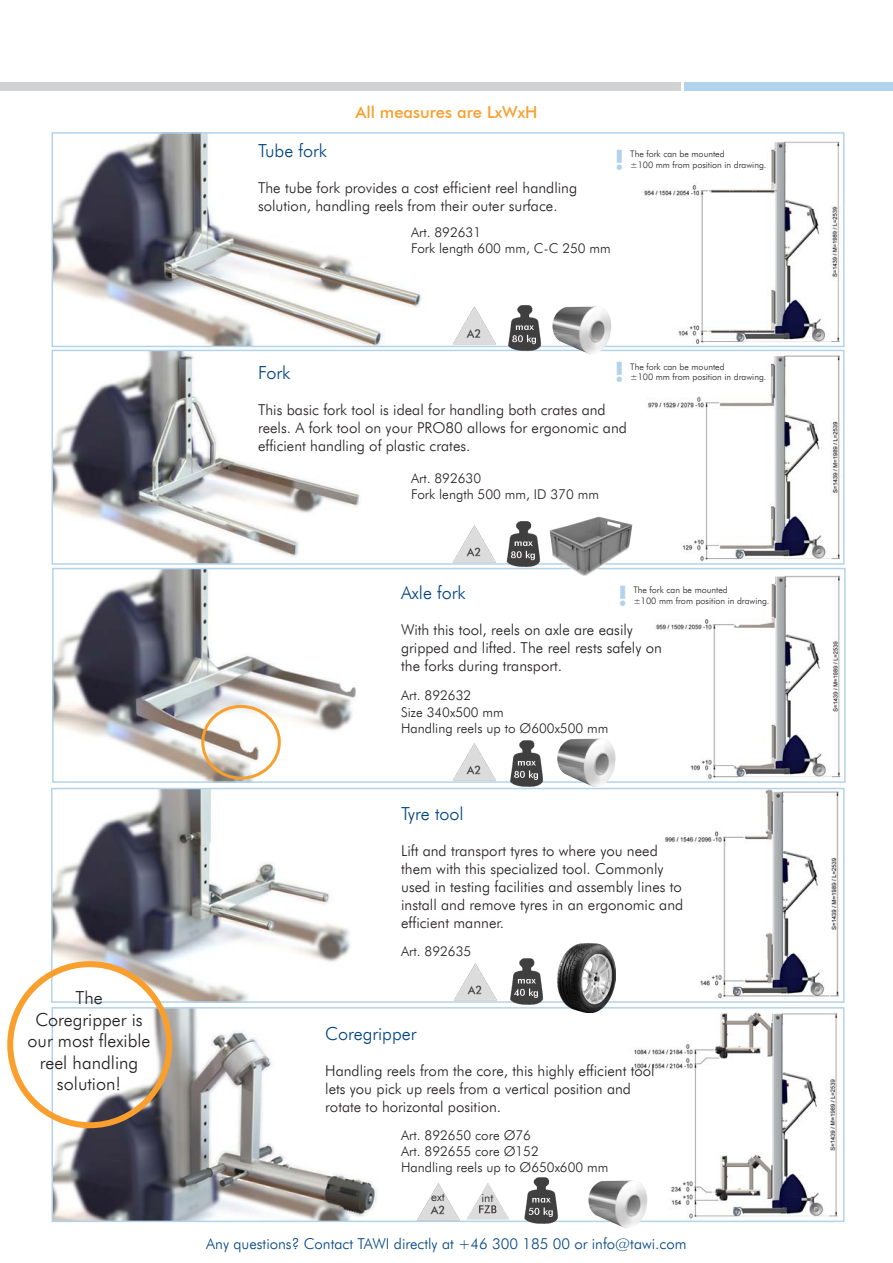
<style>
.page{position:relative;width:893px;height:1263px;background:#fff}
.page>*{position:absolute;margin:0;border:0;box-sizing:border-box;transform-origin:0 0}
.t1{font:700 27px "Futura BT";color:#b3d3ec}
.t2{font:300 18px/21.6px "Futura BT";color:#231f20;text-align:center}
.t3{font:300 18px "Futura BT";color:#004583}
.t4{font:500 16.5px "Futura BT";color:#f99f2d}
.t5{font:300 15px/18px "Futura BT";color:#231f20}
.t6{font:300 15px "Futura BT";color:#004583}
.t7{font:300 13.5px "Futura BT";color:#231f20}
.t8{font:300 12px "Futura BT";color:#231f20}
.t9{font:300 9px "Futura BT";color:#231f20}
</style>
<div class="page">
<img style="left:648px;top:353px;width:197px;height:208px">
<img style="left:54px;top:353px;width:307px;height:209px">
<div style="left:51px;top:350px;width:793px;height:215px;border:2px solid #b3d3ec"></div>
<img style="left:656px;top:575px;width:185px;height:204px">
<img style="left:55px;top:571px;width:301px;height:209px">
<div style="left:52px;top:568px;width:794px;height:215px;border:2px solid #b3d3ec"></div>
<img style="left:633px;top:1012px;width:205px;height:207px">
<img style="left:54px;top:1010px;width:323px;height:209px">
<div style="left:51px;top:1007px;width:793px;height:215px;border:2px solid #b3d3ec"></div>
<img style="left:664px;top:791px;width:175px;height:207px">
<img style="left:54px;top:791px;width:296px;height:209px">
<div style="left:51px;top:788px;width:793px;height:215px;border:2px solid #b3d3ec"></div>
<img style="left:643px;top:138px;width:202px;height:207px">
<img style="left:54px;top:135px;width:368px;height:209px">
<div style="left:51px;top:132px;width:793px;height:215px;border:2px solid #b3d3ec"></div>
<div style="left:684px;top:83px;width:209px;height:8px;background:#b3d3ec"></div>
<div style="left:0;top:83px;width:681px;height:8px;background:#d1d2d4"></div>
<img style="left:557px;top:943px;width:58px;height:69px">
<img style="left:543px;top:306px;width:90px;height:49px">
<img style="left:573px;top:1173px;width:96px;height:56px">
<img style="left:545px;top:738px;width:93px;height:53px">
<div style="left:201px;top:705px;width:80px;height:75px;border:3px solid #f99f2d;border-radius:50%"></div>
<div style="left:7px;top:961px;width:165px;height:167px;border:6px solid #f99f2d;border-radius:50%"></div>
<img style="left:548px;top:516px;width:85px;height:60px">
<img style="left:447px;top:306px;width:48px;height:47px">
<img style="left:447px;top:525px;width:51px;height:46px">
<img style="left:447px;top:743px;width:50px;height:47px">
<img style="left:449px;top:963px;width:48px;height:47px">
<img style="left:411px;top:1183px;width:51px;height:39px">
<img style="left:462px;top:1183px;width:50px;height:39px">
<img style="left:495px;top:305px;width:48px;height:48px">
<img style="left:498px;top:521px;width:44px;height:50px">
<img style="left:497px;top:740px;width:48px;height:51px">
<img style="left:512px;top:1177px;width:48px;height:47px">
<img style="left:497px;top:958px;width:48px;height:52px">
<p class="t2" style="left:28px;top:986px;width:124px">The<br>Coregripper is our most flexible reel handling solution!</p>
<p class="t4" style="left:355px;top:103px;width:184px">All measures are LxWxH</p>
<p class="t3" style="left:258px;top:140px;width:71px">Tube fork</p>
<p class="t5" style="left:258px;top:179px;width:321px">The tube fork provides a cost efficient reel handling solution, handling reels from their outer surface.</p>
<p class="t1" style="left:615px;top:144px;width:11px">!</p>
<p class="t9" style="left:630px;top:159px;width:138px">±100 mm from position in drawing.</p>
<p class="t9" style="left:630px;top:148px;width:96px">The fork can be mounted</p>
<p class="t7" style="left:411px;top:224px;width:72px">Art. 892631</p>
<p class="t7" style="left:411px;top:240px;width:201px">Fork length 600 mm, C-C 250 mm</p>
<p class="t1" style="left:615px;top:356px;width:11px">!</p>
<p class="t9" style="left:630px;top:372px;width:138px">±100 mm from position in drawing.</p>
<p class="t9" style="left:630px;top:361px;width:96px">The fork can be mounted</p>
<p class="t3" style="left:258px;top:362px;width:34px">Fork</p>
<p class="t5" style="left:258px;top:401px;width:370px">This basic fork tool is ideal for handling both crates and reels. A fork tool on your PRO80 allows for ergonomic and efficient handling of plastic crates.</p>
<p class="t7" style="left:411px;top:470px;width:72px">Art. 892630</p>
<p class="t7" style="left:411px;top:486px;width:189px">Fork length 500 mm, ID 370 mm</p>
<p class="t3" style="left:401px;top:581px;width:66px">Axle fork</p>
<p class="t5" style="left:401px;top:620px;width:262px">With this tool, reels on axle are easily gripped and lifted. The reel rests safely on the forks during transport.</p>
<p class="t1" style="left:618px;top:580px;width:11px">!</p>
<p class="t9" style="left:633px;top:595px;width:138px">±100 mm from position in drawing.</p>
<p class="t9" style="left:633px;top:584px;width:96px">The fork can be mounted</p>
<p class="t7" style="left:401px;top:687px;width:72px">Art. 892632</p>
<p class="t7" style="left:401px;top:704px;width:104px">Size 340x500 mm</p>
<p class="t7" style="left:401px;top:720px;width:209px">Handling reels up to Ø600x500 mm</p>
<p class="t3" style="left:401px;top:802px;width:64px">Tyre tool</p>
<p class="t5" style="left:401px;top:841px;width:284px">Lift and transport tyres to where you need them with this specialized tool. Commonly used in testing facilities and assembly lines to install and remove tyres in an ergonomic and efficient manner.</p>
<p class="t7" style="left:401px;top:943px;width:72px">Art. 892635</p>
<p class="t3" style="left:325px;top:1023px;width:93px">Coregripper</p>
<p class="t5" style="left:325px;top:1061px;width:331px">Handling reels from the core, this highly efficient tool lets you pick up reels from a vertical position and rotate to horizontal position.</p>
<p class="t7" style="left:401px;top:1127px;width:131px">Art. 892650 core Ø76</p>
<p class="t7" style="left:401px;top:1143px;width:139px">Art. 892655 core Ø152</p>
<p class="t7" style="left:401px;top:1159px;width:209px">Handling reels up to Ø650x600 mm</p>
<p class="t8" style="left:431px;top:1189px;width:15px">ext</p>
<p class="t8" style="left:481px;top:1190px;width:13px">int</p>
<p class="t6" style="left:206px;top:1234px;width:482px">Any questions? Contact TAWI directly at +46 300 185 00 or info@tawi.com</p>
</div>
